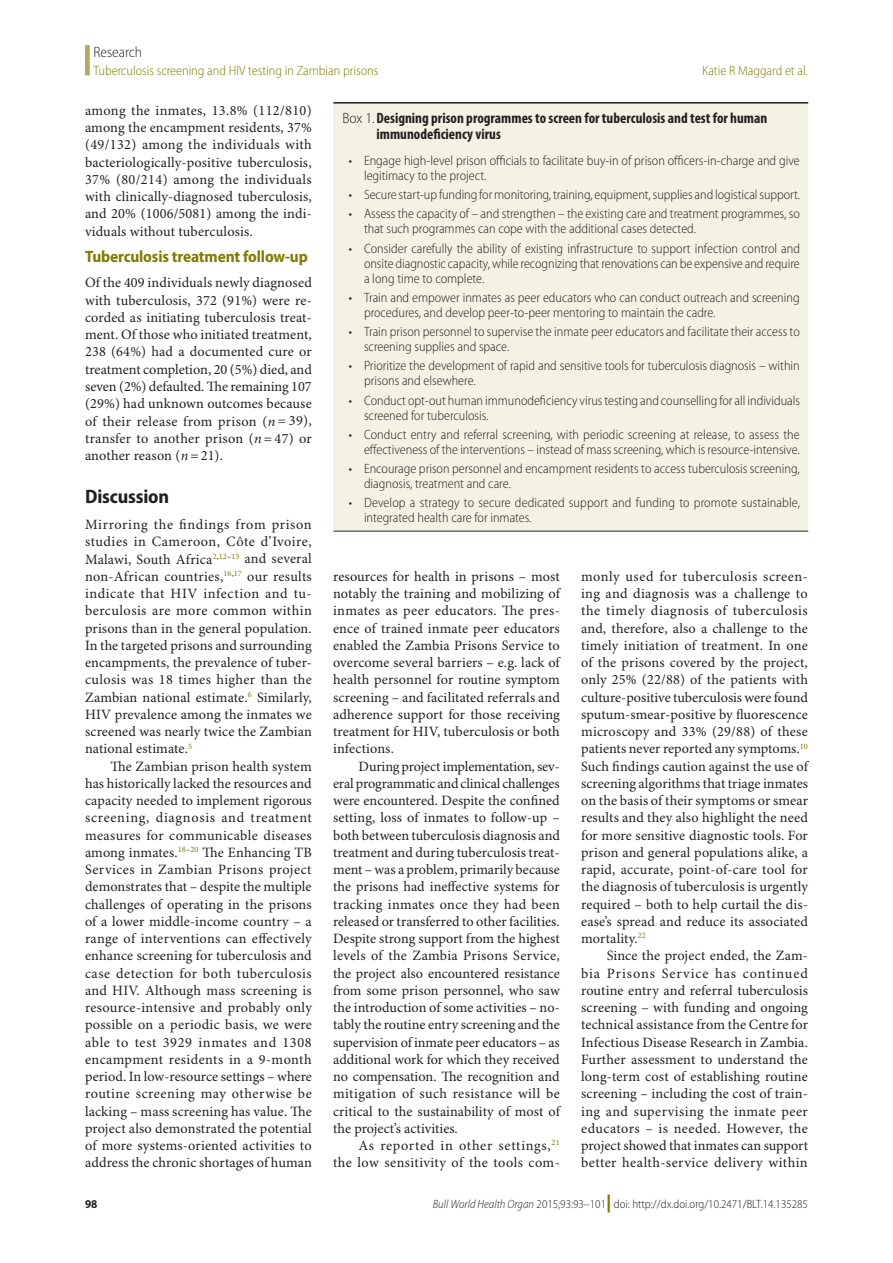
<style>
.page{position:relative;width:893px;height:1263px;background:#fff}
.page>*{position:absolute;margin:0;border:0;box-sizing:border-box;transform-origin:0 0}
.Head_1{font:700 semi-condensed 19.5px "Myriad Pro";letter-spacing:-.01em;color:#231f20}
.Head_2{font:700 semi-condensed 16.5px "Myriad Pro";letter-spacing:-.01em;color:#827c00}
.t1{font:700 condensed 15px/16.5px "Myriad Pro";color:#231f20}
.Section_Title{font:300 semi-condensed 15px "Myriad Pro";color:#231f20}
.Para_Ind{font:14.25px/17.2px "Minion Pro";letter-spacing:.01em;color:#231f20;text-align:justify}
.Para_No_Ind{font:14.25px/17.2px "Minion Pro";letter-spacing:.01em;color:#231f20;text-align:justify}
.Para_Ind-2{font:14.25px/17.2px "Minion Pro";letter-spacing:.035em;color:#231f20;text-align:right}
.t2{font:300 semi-condensed 13.5px/15px "Myriad Pro";color:#231f20}
.RH_Outside{font:300 semi-condensed 13.5px "Myriad Pro";color:#827c00}
.RH_Inside{font:300 semi-condensed 13.5px "Myriad Pro";color:#827c00}
.t3{font:300 semi-condensed 12px "Myriad Pro";color:#231f20}
.t4{font:700 semi-condensed 12px "Myriad Pro";color:#231f20}
.s1{font-style:italic}
.s2{font-weight:300;font-stretch:semi-condensed}
.s3{font-weight:900;font-stretch:normal;font-size:18px;color:#827c00}
</style>
<div class="page">
<div style="left:85px;top:45px;width:5px;height:30px;background:#b2ac5f"></div>
<div style="left:333px;top:104px;width:475px;height:427px;background:#f3f2e4"></div>
<hr style="left:333px;top:102px;width:475px;height:2px;background:#231f20">
<hr style="left:333px;top:531px;width:475px;height:1px;background:#231f20">
<p class="Section_Title" style="left:94px;top:44px;width:50px">Research</p>
<p class="RH_Outside" style="left:94px;top:63px;width:286px">Tuberculosis screening and HIV testing in Zambian prisons</p>
<p class="RH_Inside" style="left:702px;top:63px;width:107px">Katie R Maggard et al.</p>
<p class="Para_No_Ind" style="left:85px;top:102px;width:228px">among the inmates, 13.8% (112/810) among the encampment residents, 37% (49/132) among the individuals with bacteriologically-positive tuberculosis, 37% (80/214) among the individuals with clinically-diagnosed tuberculosis, and 20% (1006/5081) among the indi&shy;viduals without tuberculosis.</p>
<p class="Head_2" style="left:85px;top:247px;width:224px">Tuberculosis treatment follow-up</p>
<p class="Para_No_Ind" style="left:85px;top:275px;width:228px">Of the 409 individuals newly diagnosed with tuberculosis, 372 (91%) were re&shy;corded as initiating tuberculosis treat&shy;ment. Of those who initiated treatment, 238 (64%) had a documented cure or treatment completion, 20 (5%) died, and seven (2%) defaulted. The remaining 107 (29%) had unknown outcomes because of their release from prison (<span class="s1">n</span> = 39), transfer to another prison (<span class="s1">n</span> = 47) or another reason (<span class="s1">n</span>=21).</p>
<p class="Head_1" style="left:85px;top:486px;width:86px">Discussion</p>
<p class="Para_No_Ind" style="left:85px;top:516px;width:228px">Mirroring the findings from prison studies in Cameroon, Côte d’Ivoire, Malawi, South Africa<sup>2</sup><sup>,</sup><sup>12</sup><sup>–</sup><sup>15</sup> and several non-African countries,<sup>16</sup><sup>,</sup><sup>17</sup> our results indicate that HIV infection and tu&shy;berculosis are more common within prisons than in the general population.<br>In the targeted prisons and surrounding encampments, the prevalence of tuber&shy;culosis was 18 times higher than the Zambian national estimate.<sup>6</sup> Similarly, HIV prevalence among the inmates we screened was nearly twice the Zambian national estimate.<sup>5</sup></p>
<p class="Para_Ind" style="left:85px;top:758px;width:228px;text-indent:26px">The Zambian prison health system has historically lacked the resources and capacity needed to implement rigorous screening, diagnosis and treatment measures for communicable diseases among inmates.<sup>18</sup><sup>–</sup><sup>20</sup> The Enhancing TB Services in Zambian Prisons project demonstrates that – despite the multiple challenges of operating in the prisons of a lower middle-income country – a range of interventions can effectively enhance screening for tuberculosis and case detection for both tuberculosis and HIV. Although mass screening is resource-intensive and probably only possible on a periodic basis, we were able to test 3929 inmates and 1308 encampment residents in a 9-month period. In low-resource settings – where routine screening may otherwise be lacking – mass screening has value. The project also demonstrated the potential of more systems-oriented activities to address the chronic shortages of human</p>
<p class="t1" style="left:377px;top:110px;width:392px;text-indent:-34px"><span class="s2">Box 1.</span>Designing prison programmes to screen for tuberculosis and test for human immunodeficiency virus</p>
<p class="t2" style="left:364px;top:153px;width:437px;text-indent:-15px">• Engage high-level prison officials to facilitate buy-in of prison officers-in-charge and give legitimacy to the project.</p>
<p class="t2" style="left:349px;top:187px;width:453px">• Secure start-up funding for monitoring, training, equipment, supplies and logistical support.</p>
<p class="t2" style="left:364px;top:207px;width:437px;text-indent:-15px">• Assess the capacity of – and strengthen – the existing care and treatment programmes, so that such programmes can cope with the additional cases detected.</p>
<p class="t2" style="left:364px;top:241px;width:438px;text-align:justify;text-indent:-15px">• Consider carefully the ability of existing infrastructure to support infection control and onsite diagnostic capacity, while recognizing that renovations can be expensive and require a long time to complete.</p>
<p class="t2" style="left:364px;top:290px;width:437px;text-indent:-15px">• Train and empower inmates as peer educators who can conduct outreach and screening procedures, and develop peer-to-peer mentoring to maintain the cadre.</p>
<p class="t2" style="left:364px;top:324px;width:437px;text-indent:-15px">• Train prison personnel to supervise the inmate peer educators and facilitate their access to screening supplies and space.</p>
<p class="t2" style="left:364px;top:359px;width:437px;text-indent:-15px">• Prioritize the development of rapid and sensitive tools for tuberculosis diagnosis – within prisons and elsewhere.</p>
<p class="t2" style="left:364px;top:393px;width:438px;text-indent:-15px">• Conduct opt-out human immunodeficiency virus testing and counselling for all individuals screened for tuberculosis.</p>
<p class="t2" style="left:349px;top:427px;width:453px;text-align:right">• Conduct entry and referral screening, with periodic screening at release, to assess the effectiveness of the interventions – instead of mass screening, which is resource-intensive.</p>
<p class="t2" style="left:364px;top:461px;width:437px;text-indent:-15px">• Encourage prison personnel and encampment residents to access tuberculosis screening, diagnosis, treatment and care.</p>
<p class="t2" style="left:364px;top:496px;width:437px;text-indent:-15px">• Develop a strategy to secure dedicated support and funding to promote sustainable, integrated health care for inmates.</p>
<p class="Para_Ind" style="left:581px;top:568px;width:228px">monly used for tuberculosis screen&shy;ing and diagnosis was a challenge to the timely diagnosis of tuberculosis and, therefore, also a challenge to the timely initiation of treatment. In one of the prisons covered by the project, only 25% (22/88) of the patients with culture-positive tuberculosis were found sputum-smear-positive by fluorescence microscopy and 33% (29/88) of these patients never reported any symptoms.<sup>10<br></sup>Such findings caution against the use of screening algorithms that triage inmates on the basis of their symptoms or smear results and they also highlight the need for more sensitive diagnostic tools. For prison and general populations alike, a rapid, accurate, point-of-care tool for the diagnosis of tuberculosis is urgently required – both to help curtail the dis&shy;ease’s spread and reduce its associated mortality.<sup>22</sup></p>
<p class="Para_Ind" style="left:581px;top:948px;width:228px;text-indent:26px">Since the project ended, the Zam&shy;bia Prisons Service has continued routine entry and referral tuberculosis screening – with funding and ongoing technical assistance from the Centre for Infectious Disease Research in Zambia.<br>Further assessment to understand the long-term cost of establishing routine screening – including the cost of train&shy;ing and supervising the inmate peer educators – is needed. However, the project showed that inmates can support better health-service delivery within</p>
<p class="Para_Ind" style="left:333px;top:568px;width:228px">resources for health in prisons – most notably the training and mobilizing of inmates as peer educators. The pres&shy;ence of trained inmate peer educators enabled the Zambia Prisons Service to overcome several barriers – e.g. lack of health personnel for routine symptom screening – and facilitated referrals and adherence support for those receiving treatment for HIV, tuberculosis or both infections.</p>
<p class="Para_Ind" style="left:333px;top:758px;width:228px;text-indent:26px">During project implementation, sev&shy;eral programmatic and clinical challenges were encountered. Despite the confined setting, loss of inmates to follow-up – both between tuberculosis diagnosis and treatment and during tuberculosis treat&shy;ment – was a problem, primarily because the prisons had ineffective systems for tracking inmates once they had been released or transferred to other facilities.<br>Despite strong support from the highest levels of the Zambia Prisons Service, the project also encountered resistance from some prison personnel, who saw the introduction of some activities – no&shy;tably the routine entry screening and the supervision of inmate peer educators – as additional work for which they received no compensation. The recognition and mitigation of such resistance will be critical to the sustainability of most of the project’s activities.</p>
<p class="Para_Ind-2" style="left:333px;top:1137px;width:228px">As reported in other settings,<sup>21<br></sup>the low sensitivity of the tools com-</p>
<p class="t4" style="left:85px;top:1197px;width:14px">98</p>
<p class="t3" style="left:433px;top:1198px;width:377px"><span class="s1">Bull World Health Organ</span> 2015;93:93–101<span class="s3">|</span> doi: http://dx.doi.org/10.2471/BLT.14.135285</p>
</div>
